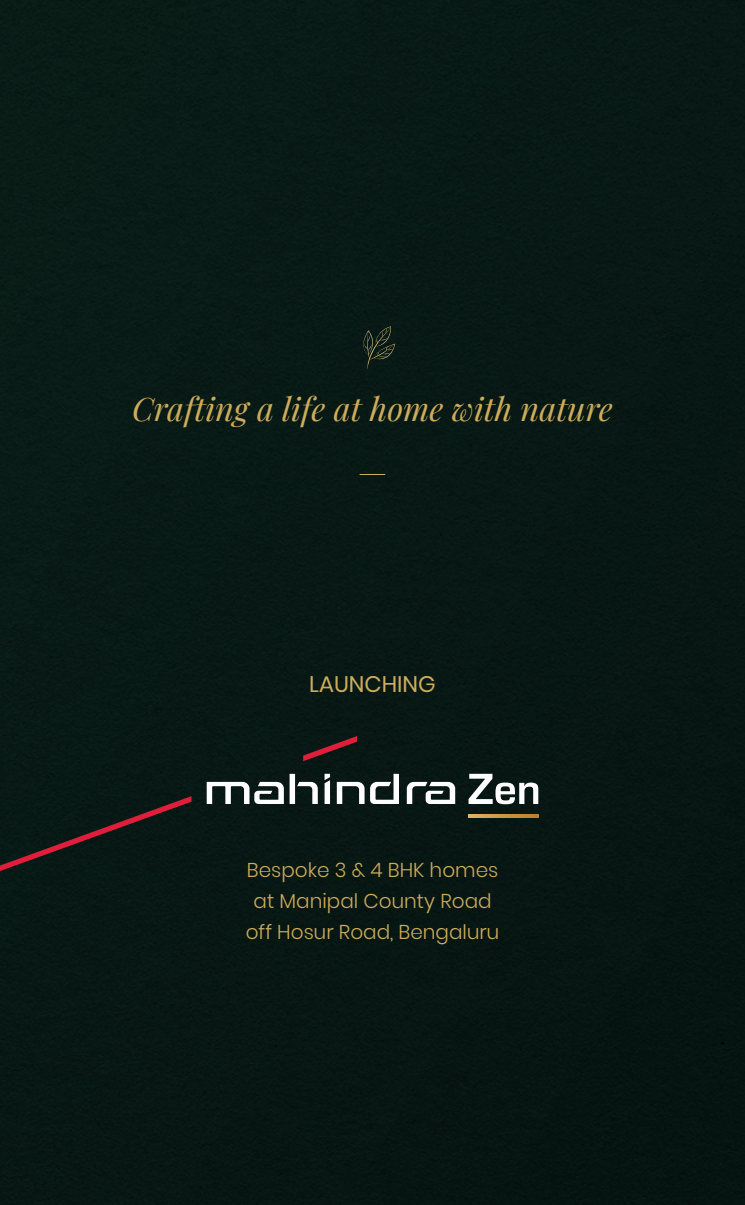
<style>
.page{position:relative;width:745px;height:1205px;background:#fff}
.page>*{position:absolute;margin:0;border:0;box-sizing:border-box;transform-origin:0 0}
.t1{font:italic 32.5px "Playfair Display";color:#cdac5b}
.t2{font:22.5px "Poppins";color:#cdac5b}
.t3{font:300 20px/31.2px "Poppins";color:#cdac5b;text-align:center}
</style>
<div class="page">
<div style="left:0;top:0;width:744px;height:1205px;background:#081814"></div>
<div style="left:0;top:736px;width:357px;height:135px;background:#081915"></div>
<svg style="left:468px;top:814px;width:70px;height:3px"></svg>
<svg style="left:206px;top:774px;width:249px;height:30px"></svg>
<svg style="left:468px;top:774px;width:70px;height:30px"></svg>
<svg style="left:360px;top:326px;width:35px;height:44px"></svg>
<svg style="left:359px;top:474px;width:26px;height:1px"></svg>
<h1 class="t1" style="left:132px;top:384px;width:482px">Crafting a life at home with nature</h1>
<p class="t2" style="left:309px;top:671px;width:128px">LAUNCHING</p>
<p class="t3" style="left:245px;top:854px;width:255px">Bespoke 3 &amp; 4 BHK homes at Manipal County Road off Hosur Road, Bengaluru</p>
</div>
